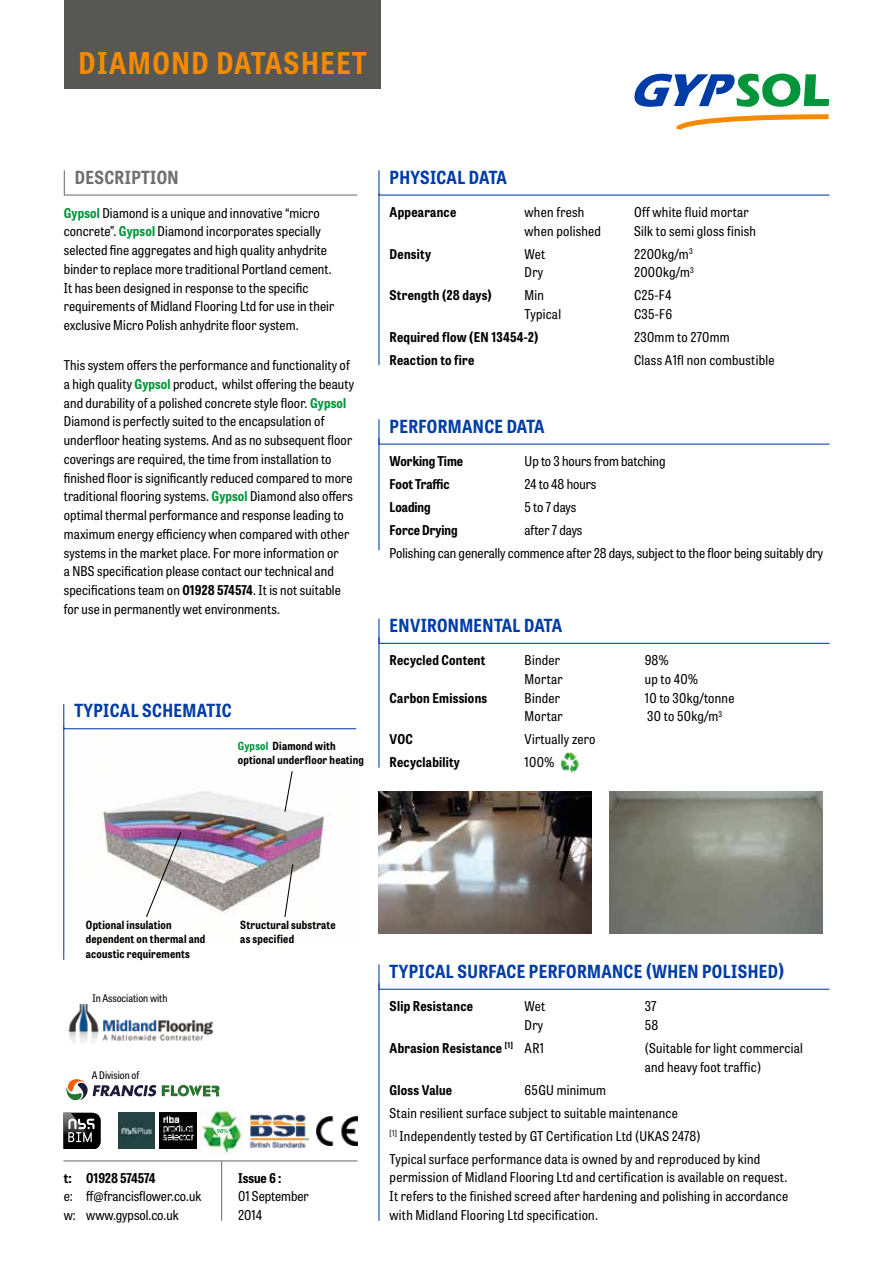
<style>
.page{position:relative;width:893px;height:1263px;background:#fff}
.page>*{position:absolute;margin:0;border:0;box-sizing:border-box;transform-origin:0 0}
.t1{font:700 semi-condensed 30px "Tablet Gothic";letter-spacing:.05em;color:#f38a00}
.t2{font:700 semi-condensed 18px "Tablet Gothic";letter-spacing:.02em;color:#003ca6}
.t3{font:700 semi-condensed 18px "Tablet Gothic";letter-spacing:.02em;color:#706f6f}
.t4{font:semi-condensed 13.5px/18.8px "Tablet Gothic";letter-spacing:.01em;color:#000}
.t5{font:700 semi-condensed 13.5px "Tablet Gothic";letter-spacing:.02em;color:#000}
.t6{font:700 semi-condensed 13.5px "Tablet Gothic";color:#000}
.t7{font:700 semi-condensed 13.5px "Tablet Gothic";letter-spacing:-.015em;color:#000}
.t8{font:700 semi-condensed 13.5px "Tablet Gothic";letter-spacing:-.01em;color:#000}
.t9{font:700 semi-condensed 11.25px/14.2px "Tablet Gothic";letter-spacing:.02em;color:#000}
.t10{font:semi-condensed 10.5px "Tablet Gothic";color:#000}
.s1{font-weight:700;color:#00953a}
.s2{font-weight:700}
.s3{color:#00953a}
.s4{font-weight:400}
</style>
<div class="page">
<img style="left:64px;top:730px;width:267px;height:216px">
<svg style="left:676px;top:114px;width:152px;height:16px"></svg>
<svg style="left:634px;top:73px;width:195px;height:34px"></svg>
<svg style="left:63px;top:170px;width:295px;height:26px"></svg>
<div style="left:64px;top:0;width:317px;height:89px;background:#575756"></div>
<hr style="left:64px;top:1160px;width:293px;height:1px;background:#706f6f">
<hr style="left:221px;top:1161px;width:1px;height:59px;background:#706f6f">
<svg style="left:63px;top:703px;width:294px;height:27px"></svg>
<hr style="left:63px;top:727px;width:1px;height:232px;background:#003ca6">
<svg style="left:284px;top:770px;width:9px;height:43px"></svg>
<svg style="left:284px;top:863px;width:10px;height:55px"></svg>
<svg style="left:145px;top:830px;width:37px;height:88px"></svg>
<svg style="left:378px;top:170px;width:452px;height:26px"></svg>
<hr style="left:378px;top:194px;width:1px;height:171px;background:#003ca6">
<svg style="left:378px;top:419px;width:452px;height:26px"></svg>
<hr style="left:378px;top:438px;width:1px;height:112px;background:#003ca6">
<svg style="left:378px;top:964px;width:452px;height:26px"></svg>
<hr style="left:378px;top:983px;width:1px;height:237px;background:#003ca6">
<svg style="left:378px;top:618px;width:452px;height:26px"></svg>
<hr style="left:378px;top:637px;width:1px;height:130px;background:#003ca6">
<img style="left:561px;top:752px;width:18px;height:21px">
<svg style="left:566px;top:761px;width:6px;height:3px"></svg>
<img style="left:378px;top:791px;width:213px;height:142px">
<img style="left:609px;top:791px;width:213px;height:142px">
<img style="left:68px;top:1003px;width:145px;height:40px">
<svg style="left:66px;top:1079px;width:154px;height:21px"></svg>
<img style="left:199px;top:1108px;width:46px;height:45px">
<svg style="left:217px;top:1129px;width:11px;height:4px"></svg>
<img style="left:160px;top:1113px;width:36px;height:35px">
<img style="left:250px;top:1114px;width:59px;height:34px">
<img style="left:316px;top:1116px;width:41px;height:29px">
<img style="left:119px;top:1113px;width:35px;height:36px">
<svg style="left:63px;top:1113px;width:38px;height:35px"></svg>
<h1 class="t1" style="left:79px;top:42px;width:290px">DIAMOND DATASHEET</h1>
<h2 class="t3" style="left:75px;top:164px;width:105px">DESCRIPTION</h2>
<p class="t4" style="left:64px;top:203px;width:272px"><span class="s1">Gypsol</span> Diamond is a unique and innovative “micro concrete”. <span class="s1">Gypsol</span> Diamond incorporates specially selected fine aggregates and high quality anhydrite binder to replace more traditional Portland cement.<br>It has been designed in response to the specific requirements of Midland Flooring Ltd for use in their exclusive Micro Polish anhydrite floor system.</p>
<p class="t4" style="left:64px;top:355px;width:292px">This system offers the performance and functionality of a high quality <span class="s1">Gypsol</span> product, whilst offering the beauty and durability of a polished concrete style floor. <span class="s1">Gypsol </span>Diamond is perfectly suited to the encapsulation of underfloor heating systems. And as no subsequent floor coverings are required, the time from installation to finished floor is significantly reduced compared to more traditional flooring systems. <span class="s1">Gypsol</span> Diamond also offers optimal thermal performance and response leading to maximum energy efficiency when compared with other systems in the market place. For more information or<br>a NBS specification please contact our technical and specifications team on <span class="s2">01928 574574</span>. It is not suitable for use in permanently wet environments.</p>
<h2 class="t2" style="left:74px;top:698px;width:159px">TYPICAL SCHEMATIC</h2>
<p class="t9" style="left:238px;top:738px;width:128px"><span class="s3">Gypsol</span> Diamond with optional underfloor heating</p>
<h2 class="t2" style="left:390px;top:164px;width:119px">PHYSICAL DATA</h2>
<p class="t5" style="left:390px;top:202px;width:68px">Appearance</p>
<p class="t4" style="left:525px;top:202px;width:61px">when fresh</p>
<p class="t4" style="left:634px;top:202px;width:116px">Off white fluid mortar</p>
<p class="t4" style="left:525px;top:221px;width:78px">when polished</p>
<p class="t4" style="left:634px;top:221px;width:123px">Silk to semi gloss finish</p>
<p class="t5" style="left:390px;top:244px;width:43px">Density</p>
<p class="t4" style="left:525px;top:244px;width:22px">Wet</p>
<p class="t4" style="left:634px;top:244px;width:60px">2200kg/m<sup>3</sup></p>
<p class="t4" style="left:525px;top:263px;width:20px">Dry</p>
<p class="t4" style="left:634px;top:263px;width:61px">2000kg/m<sup>3</sup></p>
<p class="t5" style="left:390px;top:286px;width:104px">Strength (28 days)</p>
<p class="t4" style="left:525px;top:286px;width:21px">Min</p>
<p class="t4" style="left:634px;top:286px;width:39px">C25-F4</p>
<p class="t4" style="left:525px;top:304px;width:38px">Typical</p>
<p class="t4" style="left:634px;top:304px;width:40px">C35-F6</p>
<p class="t5" style="left:390px;top:328px;width:150px">Required flow (EN 13454-2)</p>
<p class="t4" style="left:634px;top:327px;width:97px">230mm to 270mm</p>
<p class="t5" style="left:390px;top:351px;width:86px">Reaction to fire</p>
<p class="t4" style="left:634px;top:350px;width:142px">Class A1fl non combustible</p>
<h2 class="t2" style="left:390px;top:413px;width:157px">PERFORMANCE DATA</h2>
<p class="t6" style="left:390px;top:451px;width:75px">Working Time</p>
<p class="t4" style="left:525px;top:451px;width:142px">Up to 3 hours from batching</p>
<p class="t8" style="left:390px;top:474px;width:61px">Foot Traffic</p>
<p class="t4" style="left:525px;top:474px;width:73px">24 to 48 hours</p>
<p class="t6" style="left:390px;top:497px;width:43px">Loading</p>
<p class="t4" style="left:525px;top:497px;width:53px">5 to 7 days</p>
<p class="t6" style="left:390px;top:520px;width:70px">Force Drying</p>
<p class="t4" style="left:390px;top:518px;width:435px;line-height:23px;text-indent:135px">after 7 days<br>Polishing can generally commence after 28 days, subject to the floor being suitably dry</p>
<h2 class="t2" style="left:390px;top:613px;width:174px">ENVIRONMENTAL DATA</h2>
<p class="t5" style="left:390px;top:651px;width:97px">Recycled Content</p>
<p class="t4" style="left:525px;top:650px;width:37px">Binder</p>
<p class="t4" style="left:645px;top:650px;width:25px">98%</p>
<p class="t4" style="left:525px;top:669px;width:40px">Mortar</p>
<p class="t4" style="left:645px;top:669px;width:54px">up to 40%</p>
<p class="t5" style="left:390px;top:688px;width:99px">Carbon Emissions</p>
<p class="t4" style="left:525px;top:688px;width:37px">Binder</p>
<p class="t4" style="left:645px;top:688px;width:91px">10 to 30kg/tonne</p>
<p class="t4" style="left:525px;top:706px;width:40px">Mortar</p>
<p class="t4" style="left:647px;top:706px;width:76px">30 to 50kg/m<sup>3</sup></p>
<p class="t5" style="left:390px;top:730px;width:25px">VOC</p>
<p class="t4" style="left:525px;top:729px;width:72px">Virtually zero</p>
<p class="t5" style="left:390px;top:753px;width:72px">Recyclability</p>
<p class="t4" style="left:525px;top:752px;width:31px">100%</p>
<p class="t9" style="left:86px;top:917px;width:121px">Optional insulation dependent on thermal and acoustic requirements</p>
<p class="t9" style="left:240px;top:917px;width:97px">Structural substrate as specified</p>
<p class="t10" style="left:92px;top:991px;width:77px">In Association with</p>
<p class="t10" style="left:92px;top:1068px;width:49px">A Division of</p>
<p class="t7" style="left:64px;top:1168px;width:93px">t: 01928 574574</p>
<p class="t4" style="left:64px;top:1186px;width:139px">e: ff@francisflower.co.uk w: www.gypsol.co.uk</p>
<p class="t5" style="left:238px;top:1168px;width:45px">Issue 6 :</p>
<p class="t4" style="left:238px;top:1186px;width:72px">01 September<br>2014</p>
<h2 class="t2" style="left:390px;top:958px;width:396px">TYPICAL SURFACE PERFORMANCE (WHEN POLISHED)</h2>
<p class="t5" style="left:390px;top:996px;width:85px">Slip Resistance</p>
<p class="t4" style="left:525px;top:996px;width:22px">Wet</p>
<p class="t4" style="left:645px;top:996px;width:13px">37</p>
<p class="t4" style="left:525px;top:1015px;width:20px">Dry</p>
<p class="t4" style="left:645px;top:1015px;width:15px">58</p>
<p class="t5" style="left:390px;top:1038px;width:156px">Abrasion Resistance <sup>[1]</sup> <span class="s4">AR1</span></p>
<p class="t4" style="left:645px;top:1038px;width:160px">(Suitable for light commercial and heavy foot traffic)</p>
<p class="t5" style="left:390px;top:1080px;width:64px">Gloss Value</p>
<p class="t4" style="left:390px;top:1077px;width:372px;line-height:23px;text-indent:135px">65GU minimum<br>Stain resilient surface subject to suitable maintenance<br><sup>[1]</sup> Independently tested by GT Certification Ltd (UKAS 2478)<br>Typical surface performance data is owned by and reproduced by kind</p>
<p class="t4" style="left:390px;top:1167px;width:400px;text-align:justify">permission of Midland Flooring Ltd and certification is available on request.<br>It refers to the finished screed after hardening and polishing in accordance with Midland Flooring Ltd specification.</p>
</div>
